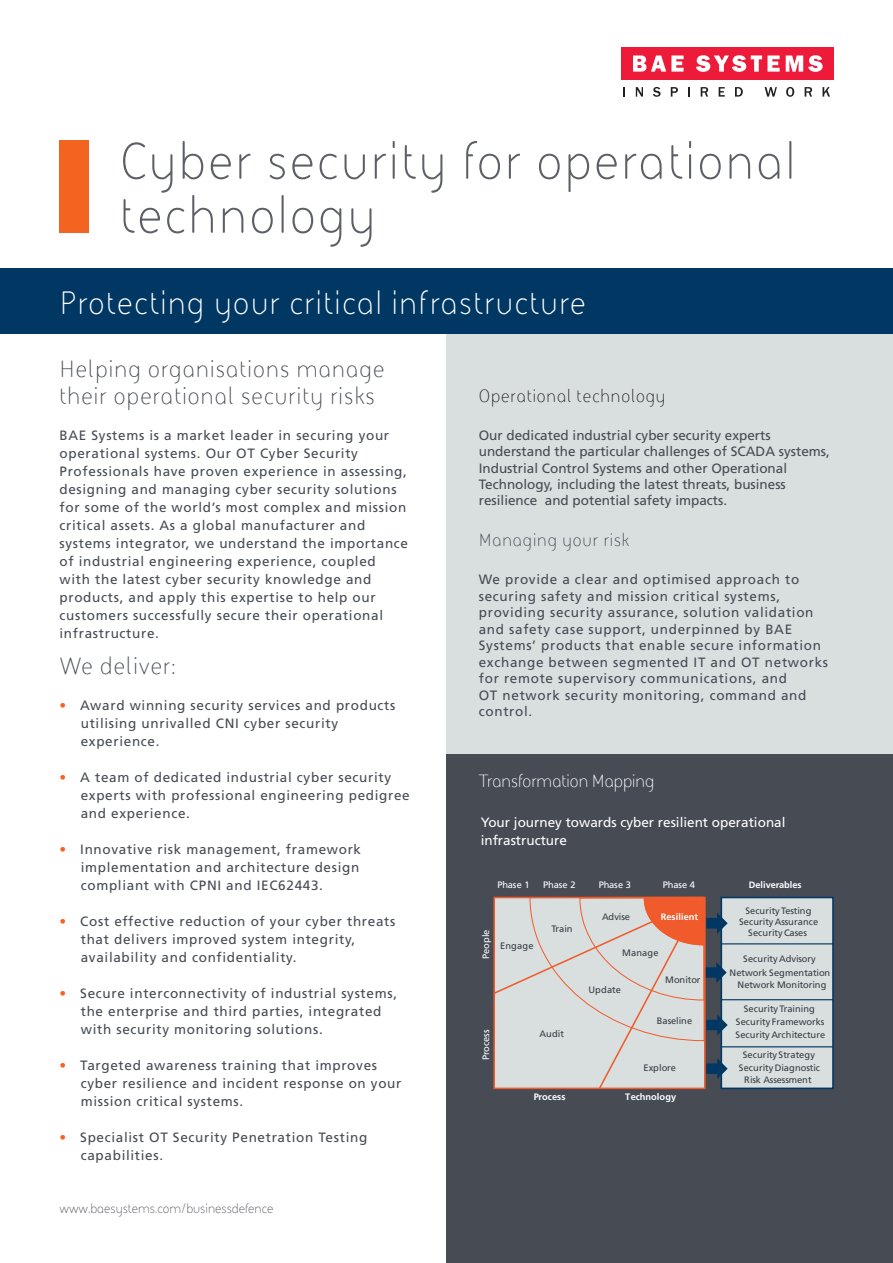
<style>
.page{position:relative;width:893px;height:1263px;background:#fff}
.page>*{position:absolute;margin:0;border:0;box-sizing:border-box;transform-origin:0 0}
.t1{font:52.5px/54px "FS Sophie";letter-spacing:.05em;color:#5c5f65}
.t2{font:33px "FS Sophie";letter-spacing:.05em;color:#fff}
.t3{font:24px/27px "BAE Systems";letter-spacing:.05em;color:#464b54}
.t4{font:18px "BAE Systems";letter-spacing:.05em;color:#231f20}
.t5{font:18px "BAE Systems";color:#fff}
.t6{font:18px "BAE Systems";letter-spacing:.05em;color:#464b54}
.t7{font:13.5px/18px "Frutiger LT Std";letter-spacing:.05em;color:#464b54}
.t8{font:13.5px/16.2px "Frutiger LT Std";color:#464b54}
.t9{font:13.5px/18px "Frutiger LT Std";color:#fff}
.t10{font:13.5px "FS Sophie";color:#5c5f65}
.t11{font:9.3px/13px "Frutiger LT Std";color:#353d43;text-align:center}
.t12{font:700 9.3px "Frutiger LT Std";color:#fff}
.t13{font:9.3px "Frutiger LT Std";letter-spacing:-.01em;color:#fff}
.s1{color:#f36421}
</style>
<div class="page">
<svg style="left:623px;top:87px;width:2px;height:10px"></svg>
<svg style="left:636px;top:87px;width:7px;height:10px"></svg>
<svg style="left:653px;top:87px;width:7px;height:10px"></svg>
<svg style="left:671px;top:87px;width:7px;height:10px"></svg>
<svg style="left:688px;top:87px;width:2px;height:10px"></svg>
<svg style="left:701px;top:87px;width:7px;height:10px"></svg>
<svg style="left:719px;top:87px;width:6px;height:10px"></svg>
<svg style="left:735px;top:87px;width:8px;height:10px"></svg>
<svg style="left:765px;top:87px;width:12px;height:10px"></svg>
<svg style="left:786px;top:87px;width:8px;height:10px"></svg>
<svg style="left:805px;top:87px;width:7px;height:10px"></svg>
<svg style="left:822px;top:87px;width:8px;height:10px"></svg>
<div style="left:621px;top:47px;width:212px;height:33px;background:#ed1a3a"></div>
<svg style="left:786px;top:55px;width:37px;height:17px"></svg>
<svg style="left:696px;top:55px;width:84px;height:17px"></svg>
<svg style="left:633px;top:55px;width:51px;height:17px"></svg>
<div style="left:446px;top:334px;width:447px;height:421px;background:#d9dfdf"></div>
<div style="left:446px;top:755px;width:447px;height:508px;background:#464b54"></div>
<div style="left:0;top:269px;width:893px;height:65px;background:#003863"></div>
<div style="left:60px;top:140px;width:29px;height:93px;background:#f36421"></div>
<div style="left:721px;top:897px;width:112px;height:191px;background:#d9dfdf"></div>
<div style="left:721px;top:897px;width:113px;height:192px;border:2px solid #003863"></div>
<hr style="left:722px;top:943px;width:111px;height:1px;background:#003863">
<hr style="left:722px;top:999px;width:111px;height:1px;background:#003863">
<hr style="left:722px;top:1046px;width:111px;height:1px;background:#003863">
<svg style="left:493px;top:896px;width:235px;height:194px"></svg>
<h1 class="t1" style="left:120px;top:133px;width:677px">Cyber security for operational technology</h1>
<h2 class="t2" style="left:60px;top:281px;width:528px">Protecting your critical infrastructure</h2>
<h3 class="t3" style="left:60px;top:355px;width:326px">Helping organisations manage their operational security risks</h3>
<p class="t7" style="left:60px;top:426px;width:350px">BAE Systems is a market leader in securing your operational systems. Our OT Cyber Security Professionals have proven experience in assessing, designing and managing cyber security solutions for some of the world’s most complex and mission critical assets. As a global manufacturer and systems integrator, we understand the importance of industrial engineering experience, coupled with the latest cyber security knowledge and products, and apply this expertise to help our customers successfully secure their operational infrastructure.</p>
<h3 class="t3" style="left:60px;top:652px;width:117px">We deliver:</h3>
<p class="t7" style="left:81px;top:696px;width:316px;text-indent:-21px"><span class="s1">•</span> Award winning security services and products utilising unrivalled CNI cyber security experience.</p>
<p class="t7" style="left:81px;top:768px;width:330px;text-indent:-21px"><span class="s1">•</span> A team of dedicated industrial cyber security experts with professional engineering pedigree and experience.</p>
<p class="t7" style="left:81px;top:840px;width:282px;text-indent:-21px"><span class="s1">•</span> Innovative risk management, framework implementation and architecture design compliant with CPNI and IEC62443.</p>
<p class="t7" style="left:81px;top:912px;width:316px;text-indent:-21px"><span class="s1">•</span> Cost effective reduction of your cyber threats that delivers improved system integrity, availability and confidentiality.</p>
<p class="t7" style="left:81px;top:984px;width:318px;text-indent:-21px"><span class="s1">•</span> Secure interconnectivity of industrial systems, the enterprise and third parties, integrated with security monitoring solutions.</p>
<p class="t7" style="left:81px;top:1056px;width:322px;text-indent:-21px"><span class="s1">•</span> Targeted awareness training that improves cyber resilience and incident response on your mission critical systems.</p>
<p class="t7" style="left:81px;top:1128px;width:288px;text-indent:-21px"><span class="s1">•</span> Specialist OT Security Penetration Testing capabilities.</p>
<p class="t10" style="left:60px;top:1200px;width:216px">www.baesystems.com/businessdefence</p>
<h3 class="t4" style="left:479px;top:384px;width:188px">Operational technology</h3>
<p class="t8" style="left:479px;top:427px;width:353px">Our dedicated industrial cyber security experts understand the particular challenges of SCADA systems, Industrial Control Systems and other Operational Technology, including the latest threats, business resilience and potential safety impacts.</p>
<h3 class="t6" style="left:479px;top:528px;width:152px">Managing your risk</h3>
<p class="t7" style="left:479px;top:571px;width:351px;line-height:16.5px">We provide a clear and optimised approach to securing safety and mission critical systems, providing security assurance, solution validation and safety case support, underpinned by BAE Systems’ products that enable secure information exchange between segmented IT and OT networks for remote supervisory communications, and<br>OT network security monitoring, command and control.</p>
<h3 class="t5" style="left:479px;top:769px;width:177px">Transformation Mapping</h3>
<p class="t9" style="left:481px;top:813px;width:306px">Your journey towards cyber resilient operational infrastructure</p>
<p class="t13" style="left:497px;top:879px;width:34px">Phase 1</p>
<p class="t13" style="left:543px;top:879px;width:34px">Phase 2</p>
<p class="t13" style="left:599px;top:879px;width:34px">Phase 3</p>
<p class="t13" style="left:663px;top:879px;width:34px">Phase 4</p>
<p class="t12" style="left:749px;top:879px;width:54px">Deliverables</p>
<p class="t12" style="left:661px;top:911px;width:39px">Resilient</p>
<p class="t11" style="left:739px;top:906px;width:81px;line-height:10.6px">Security Testing<br>Security Assurance<br>Security Cases</p>
<p class="t11" style="left:602px;top:910px;width:29px">Advise</p>
<p class="t11" style="left:551px;top:922px;width:23px">Train</p>
<p class="t13" style="left:480px;top:959px;width:31px;rotate:-90deg">People</p>
<p class="t11" style="left:500px;top:939px;width:35px">Engage</p>
<p class="t11" style="left:622px;top:946px;width:38px">Manage</p>
<p class="t11" style="left:730px;top:952px;width:102px;line-height:13.8px">Security Advisory<br>Network Segmentation</p>
<p class="t11" style="left:737px;top:979px;width:91px">Network Monitoring</p>
<p class="t11" style="left:665px;top:973px;width:37px">Monitor</p>
<p class="t11" style="left:589px;top:983px;width:34px">Update</p>
<p class="t13" style="left:480px;top:1060px;width:32px;rotate:-90deg">Process</p>
<p class="t11" style="left:540px;top:1027px;width:26px">Audit</p>
<p class="t11" style="left:657px;top:1014px;width:37px">Baseline</p>
<p class="t11" style="left:643px;top:1061px;width:34px">Explore</p>
<p class="t12" style="left:534px;top:1091px;width:33px">Process</p>
<p class="t12" style="left:625px;top:1091px;width:53px">Technology</p>
<p class="t11" style="left:735px;top:1002px;width:91px">Security Training<br>Security Frameworks<br>Security Architecture</p>
<p class="t11" style="left:739px;top:1049px;width:83px;line-height:12.3px">Security Strategy<br>Security Diagnostic<br>Risk Assessment</p>
</div>
